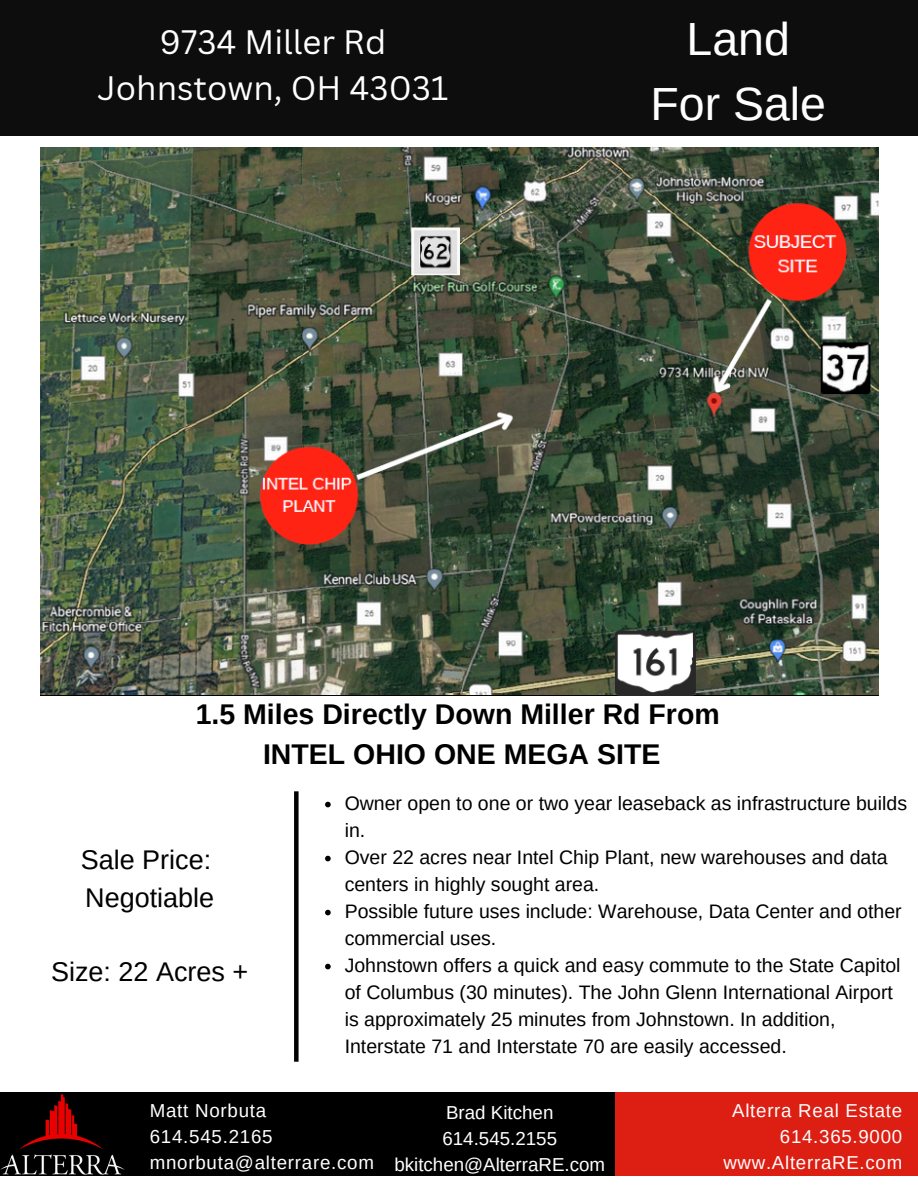
<style>
.page{position:relative;width:918px;height:1188px;background:#fff}
.page>*{position:absolute;margin:0;border:0;box-sizing:border-box;transform-origin:0 0}
.t1{font:46.5px/64.2px "Arimo";color:#fff;text-align:center}
.t2{font:33px/46.2px "Canva Sans";color:#fff;text-align:center}
.t3{font:700 28.5px/39.3px "Arimo";color:#000;text-align:center}
.t4{font:27px/37.2px "Arimo";color:#000}
.t5{font:19.5px/27px "Arimo";color:#000}
.t6{font:18.75px "Arimo";letter-spacing:.04em;color:#fff}
.t7{font:18.75px "Arimo";color:#fff}
</style>
<div class="page">
<div style="left:0;top:0;width:918px;height:136px;background:#0d0d0d"></div>
<div style="left:0;top:1092px;width:617px;height:84px;background:#000"></div>
<div style="left:615px;top:1092px;width:303px;height:84px;background:#dd1f13"></div>
<img style="left:0;top:1094px;width:125px;height:80px">
<div style="left:294px;top:791px;width:5px;height:271px;background:#000"></div>
<img style="left:40px;top:148px;width:838px;height:548px">
<svg style="left:325px;top:802px;width:6px;height:5px"></svg>
<svg style="left:325px;top:856px;width:6px;height:5px"></svg>
<svg style="left:325px;top:910px;width:6px;height:5px"></svg>
<svg style="left:325px;top:964px;width:6px;height:5px"></svg>
<p class="t2" style="left:98px;top:18px;width:352px">9734 Miller Rd<br>Johnstown, OH 43031</p>
<p class="t1" style="left:650px;top:7px;width:177px">Land<br>For Sale</p>
<p class="t3" style="left:196px;top:695px;width:526px">1.5 Miles Directly Down Miller Rd From<br>INTEL OHIO ONE MEGA SITE</p>
<p class="t4" style="left:81px;top:842px;width:135px">Sale Price:<br>Negotiable</p>
<p class="t4" style="left:51px;top:953px;width:199px">Size: 22 Acres +</p>
<h2 class="t5" style="left:345px;top:789px;width:564px">Owner open to one or two year leaseback as infrastructure builds in.</h2>
<h1 class="t5" style="left:345px;top:843px;width:544px">Over 22 acres near Intel Chip Plant, new warehouses and data centers in highly sought area.</h1>
<p class="t5" style="left:345px;top:897px;width:558px">Possible future uses include: Warehouse, Data Center and other commercial uses.</p>
<p class="t5" style="left:345px;top:951px;width:557px">Johnstown offers a quick and easy commute to the State Capitol of Columbus (30 minutes). The John Glenn International Airport is approximately 25 minutes from Johnstown. In addition, Interstate 71 and Interstate 70 are easily accessed.</p>
<p class="t6" style="left:150px;top:1100px;width:118px">Matt Norbuta</p>
<p class="t6" style="left:150px;top:1126px;width:124px">614.545.2165</p>
<p class="t6" style="left:150px;top:1152px;width:226px">mnorbuta@alterrare.com</p>
<p class="t7" style="left:446px;top:1102px;width:109px">Brad Kitchen</p>
<p class="t7" style="left:442px;top:1128px;width:116px">614.545.2155</p>
<p class="t7" style="left:394px;top:1154px;width:212px">bkitchen@AlterraRE.com</p>
<h3 class="t6" style="left:732px;top:1100px;width:172px">Alterra Real Estate</h3>
<h4 class="t6" style="left:780px;top:1126px;width:124px">614.365.9000</h4>
<h4 class="t6" style="left:723px;top:1152px;width:180px">www.AlterraRE.com</h4>
</div>
